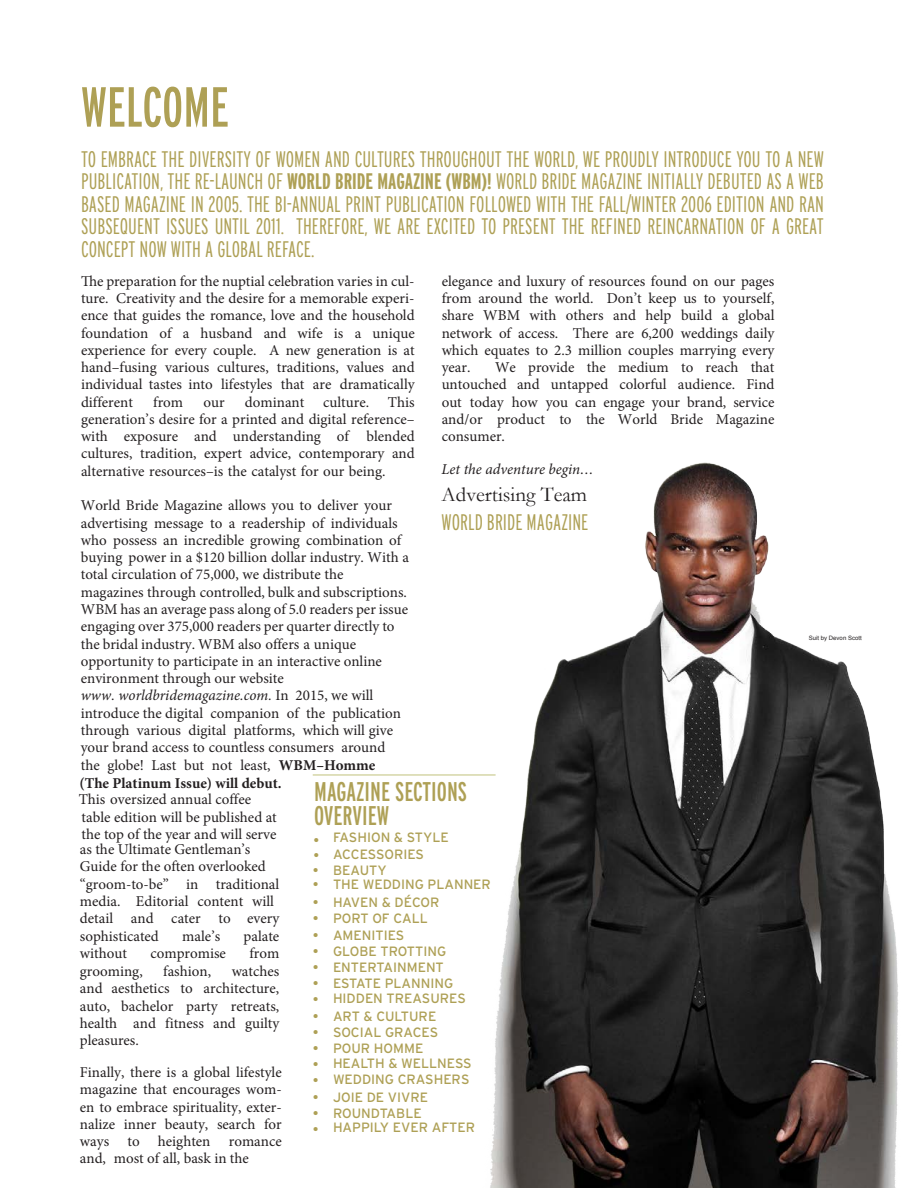
<style>
.page{position:relative;width:905px;height:1188px;background:#fff}
.page>*{position:absolute;margin:0;border:0;box-sizing:border-box;transform-origin:0 0}
.t1{font:extra-condensed 56.4px "Interstate";color:#aea055}
.t2{font:extra-condensed 27px "Interstate";color:#aea055}
.t3{font:300 extra-condensed 22.5px/22.5px "Interstate";color:#aea055;text-align:justify}
.t4{font:21px "Garamond";color:#231f20}
.t5{font:15px/17.2px "Minion Pro";color:#231f20;text-align:justify}
.t6{font:italic 15px "Minion Pro";color:#231f20}
.t7{font:13.5px/16.2px "Interstate";color:#aea055}
.t8{font:6px "Arial";color:#231f20}
.s1{font-weight:700}
.s2{font-style:italic}
</style>
<div class="page">
<img style="left:482px;top:462px;width:416px;height:726px">
<hr style="left:313px;top:775px;width:182px;height:1px;background:#c0c17c">
<p class="t1" style="left:81px;top:76px;width:149px">WELCOME</p>
<p class="t3" style="left:81px;top:148px;width:744px">TO EMBRACE THE DIVERSITY OF WOMEN AND CULTURES THROUGHOUT THE WORLD, WE PROUDLY INTRODUCE YOU TO A NEW PUBLICATION, THE RE-LAUNCH OF <span class="s1">WORLD BRIDE MAGAZINE (WBM)!</span> WORLD BRIDE MAGAZINE INITIALLY DEBUTED AS A WEB BASED MAGAZINE IN 2005. THE BI-ANNUAL PRINT PUBLICATION FOLLOWED WITH THE FALL/WINTER 2006 EDITION AND RAN SUBSEQUENT ISSUES UNTIL 2011. THEREFORE, WE ARE EXCITED TO PRESENT THE REFINED REINCARNATION OF A GREAT CONCEPT NOW WITH A GLOBAL REFACE.</p>
<p class="t5" style="left:81px;top:272px;width:335px">The preparation for the nuptial celebration varies in cul&shy;ture. Creativity and the desire for a memorable experi&shy;ence that guides the romance, love and the household foundation of a husband and wife is a unique experience for every couple. A new generation is at hand–fusing various cultures, traditions, values and individual tastes into lifestyles that are dramatically different</p>
<p class="t5" style="left:441px;top:272px;width:334px">elegance and luxury of resources found on our pages from around the world. Don’t keep us to yourself, share WBM with others and help build a global network of access. There are 6,200 weddings daily which equates to 2.3 million couples marrying every year.</p>
<p class="t5" style="left:441px;top:359px;width:334px;text-indent:53px">We provide the medium to reach that untouched and untapped colorful audience. Find out today how you can engage your brand, service and/or product to the World Bride Magazine consumer.</p>
<p class="t6" style="left:441px;top:459px;width:154px">Let the adventure begin…</p>
<p class="t4" style="left:441px;top:481px;width:147px">Advertising Team</p>
<p class="t3" style="left:441px;top:511px;width:148px">WORLD BRIDE MAGAZINE</p>
<p class="t5" style="left:81px;top:393px;width:335px;text-indent:164px">dominant culture. This generation’s desire for a printed and digital reference– with exposure and understanding of blended cultures, tradition, expert advice, contemporary and alternative resources–is the catalyst for our being.</p>
<p class="t5" style="left:79px;top:497px;width:331px;text-align:left">World Bride Magazine allows you to deliver your advertising message to a readership of individuals who possess an incredible growing combination of buying power in a $120 billion dollar industry. With a total circulation of 75,000, we distribute the<br>magazines through controlled, bulk and subscriptions.<br>WBM has an average pass along of 5.0 readers per issue engaging over 375,000 readers per quarter directly to the bridal industry. WBM also offers a unique opportunity to participate in an interactive online environment through our website<br><span class="s2">www. worldbridemagazine.com.</span> In 2015, we will introduce the digital companion of the publication through various digital platforms, which will give your brand access to countless consumers around<br>the globe! Last but not least, <span class="s1">WBM–Homme<br>(The Platinum Issue) will debut.</span></p>
<p class="t5" style="left:79px;top:790px;width:200px;line-height:17.7px;text-align:left">This oversized annual coffee table edition will be published at the top of the year and will serve</p>
<p class="t5" style="left:80px;top:840px;width:201px;text-align:left">as the Ultimate Gentleman’s<br>Guide for the often overlooked “groom-to-be” in traditional media. Editorial content will detail and cater to every sophisticated</p>
<p class="t5" style="left:153px;top:393px;width:31px">from</p>
<p class="t5" style="left:203px;top:393px;width:23px">our</p>
<p class="t2" style="left:314px;top:776px;width:154px">MAGAZINE SECTIONS</p>
<p class="t2" style="left:314px;top:800px;width:76px">OVERVIEW</p>
<p class="t7" style="left:333px;top:829px;width:117px">FASHION &amp; STYLE<br>ACCESSORIES</p>
<p class="t7" style="left:313px;top:862px;width:75px">• BEAUTY</p>
<p class="t7" style="left:313px;top:876px;width:180px">• THE WEDDING PLANNER</p>
<p class="t7" style="left:313px;top:894px;width:128px">• HAVEN &amp; DÉCOR</p>
<p class="t7" style="left:313px;top:910px;width:116px">• PORT OF CALL</p>
<p class="t7" style="left:313px;top:927px;width:93px">• AMENITIES</p>
<p class="t7" style="left:313px;top:943px;width:135px">• GLOBE TROTTING</p>
<p class="t7" style="left:313px;top:959px;width:133px">• ENTERTAINMENT</p>
<p class="t7" style="left:313px;top:975px;width:142px">• ESTATE PLANNING</p>
<p class="t7" style="left:313px;top:990px;width:155px">• HIDDEN TREASURES</p>
<p class="t7" style="left:313px;top:1008px;width:125px">• ART &amp; CULTURE</p>
<p class="t7" style="left:313px;top:1024px;width:127px">• SOCIAL GRACES</p>
<p class="t7" style="left:313px;top:1040px;width:112px">• POUR HOMME</p>
<p class="t7" style="left:313px;top:1055px;width:160px">• HEALTH &amp; WELLNESS</p>
<p class="t7" style="left:313px;top:1071px;width:158px">• WEDDING CRASHERS</p>
<p class="t7" style="left:313px;top:1089px;width:117px">• JOIE DE VIVRE</p>
<p class="t7" style="left:313px;top:1105px;width:110px">• ROUNDTABLE</p>
<p class="t7" style="left:313px;top:1119px;width:164px">• HAPPILY EVER AFTER</p>
<p class="t7" style="left:313px;top:832px;width:7px">•</p>
<p class="t7" style="left:313px;top:847px;width:7px">•</p>
<p class="t5" style="left:182px;top:928px;width:39px">male’s</p>
<p class="t5" style="left:243px;top:928px;width:37px">palate</p>
<p class="t5" style="left:80px;top:945px;width:49px">without</p>
<p class="t5" style="left:150px;top:945px;width:77px">compromise</p>
<p class="t5" style="left:249px;top:945px;width:31px">from</p>
<p class="t5" style="left:80px;top:962px;width:64px">grooming,</p>
<p class="t5" style="left:163px;top:962px;width:49px">fashion,</p>
<p class="t5" style="left:80px;top:962px;width:201px;text-indent:152px">watches and aesthetics to architecture, auto, bachelor party retreats, health and fitness and guilty pleasures.</p>
<p class="t5" style="left:80px;top:1064px;width:203px">Finally, there is a global lifestyle magazine that encourages wom&shy;en to embrace spirituality, exter&shy;nalize inner beauty, search for ways to heighten romance and, most of all, bask in the</p>
<p class="t8" style="left:809px;top:634px;width:54px">Suit by Devon Scott</p>
</div>
